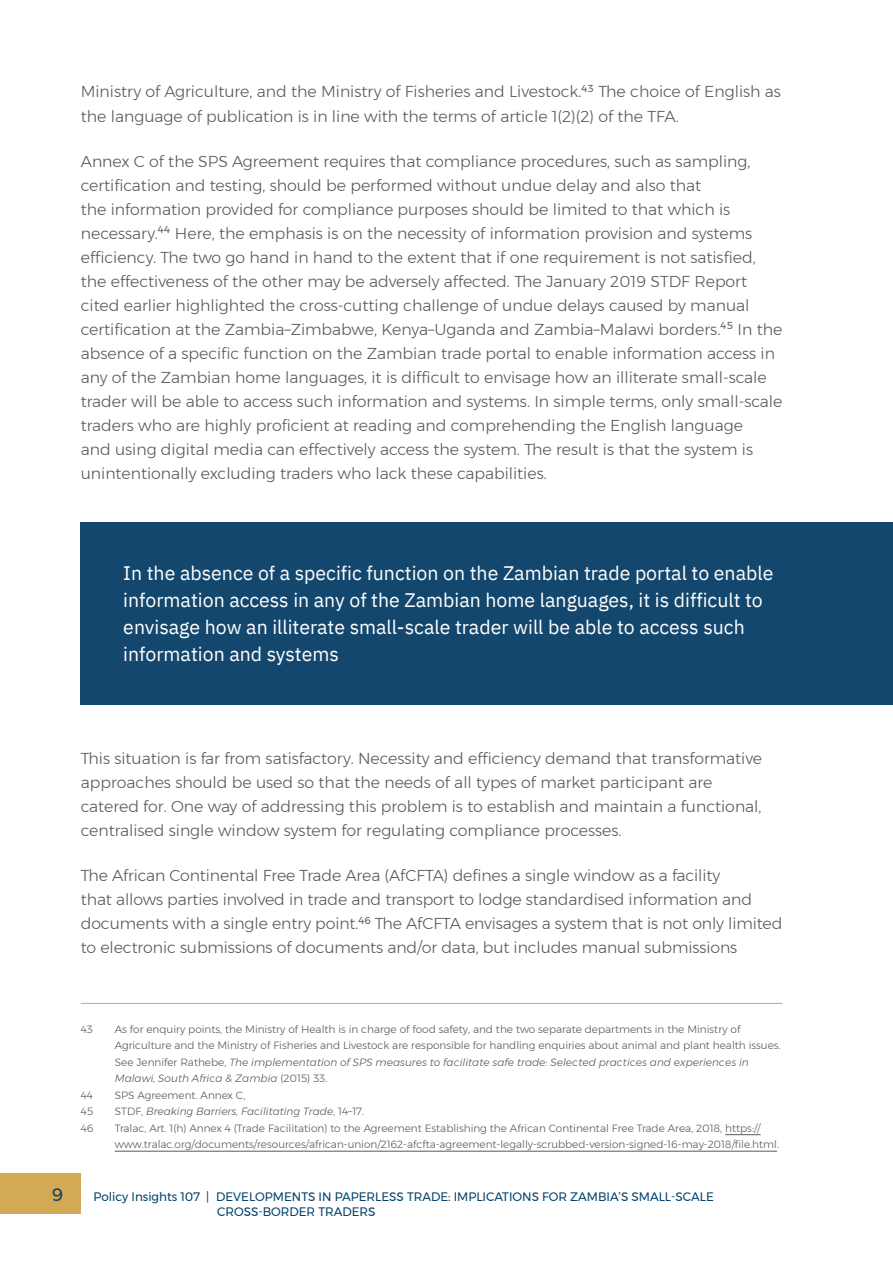
<style>
.page{position:relative;width:893px;height:1263px;background:#fff}
.page>*{position:absolute;margin:0;border:0;box-sizing:border-box;transform-origin:0 0}
.t1{font:19.5px/27px "IBM Plex Sans";color:#fff}
.t2{font:18px "Montserrat";color:#034169}
.t3{font:300 15.75px/24px "Montserrat";color:#58595b}
.t4{font:12.3px/14.7px "Montserrat";color:#034169}
.t5{font:300 10.5px/16.5px "Montserrat";color:#58595b}
.t6{font:italic 300 10.5px "Montserrat";color:#58595b}
.s1{font-style:italic}
.s2{font-style:normal}
</style>
<div class="page">
<div style="left:0;top:1172px;width:81px;height:41px;background:#d2aa56"></div>
<hr style="left:81px;top:1003px;width:701px;height:1px;background:#d2aa56">
<hr style="left:725px;top:1134px;width:36px;height:1px;background:#58595b">
<hr style="left:115px;top:1151px;width:662px;height:1px;background:#58595b">
<div style="left:81px;top:522px;width:812px;height:183px;background:#14476e"></div>
<p class="t3" style="left:81px;top:80px;width:702px">Ministry of Agriculture, and the Ministry of Fisheries and Livestock.<sup>43</sup> The choice of English as the language of publication is in line with the terms of article 1(2)(2) of the TFA.</p>
<p class="t3" style="left:81px;top:149px;width:703px">Annex C of the SPS Agreement requires that compliance procedures, such as sampling, certification and testing, should be performed without undue delay and also that<br>the information provided for compliance purposes should be limited to that which is necessary.<sup>44</sup> Here, the emphasis is on the necessity of information provision and systems efficiency. The two go hand in hand to the extent that if one requirement is not satisfied, the effectiveness of the other may be adversely affected. The January 2019 STDF Report cited earlier highlighted the cross-cutting challenge of undue delays caused by manual certification at the Zambia–Zimbabwe, Kenya–Uganda and Zambia–Malawi borders.<sup>45</sup> In the absence of a specific function on the Zambian trade portal to enable information access in any of the Zambian home languages, it is difficult to envisage how an illiterate small-scale trader will be able to access such information and systems. In simple terms, only small-scale traders who are highly proficient at reading and comprehending the English language<br>and using digital media can effectively access the system. The result is that the system is unintentionally excluding traders who lack these capabilities.</p>
<p class="t1" style="left:123px;top:558px;width:652px">In the absence of a specific function on the Zambian trade portal to enable information access in any of the Zambian home languages, it is difficult to envisage how an illiterate small-scale trader will be able to access such information and systems</p>
<p class="t3" style="left:81px;top:746px;width:683px">This situation is far from satisfactory. Necessity and efficiency demand that transformative approaches should be used so that the needs of all types of market participant are catered for. One way of addressing this problem is to establish and maintain a functional, centralised single window system for regulating compliance processes.</p>
<p class="t3" style="left:81px;top:863px;width:703px">The African Continental Free Trade Area (AfCFTA) defines a single window as a facility<br>that allows parties involved in trade and transport to lodge standardised information and documents with a single entry point.<sup>46</sup> The AfCFTA envisages a system that is not only limited to electronic submissions of documents and/or data, but includes manual submissions</p>
<p class="t5" style="left:81px;top:1020px;width:14px">43</p>
<p class="t5" style="left:115px;top:1020px;width:667px">As for enquiry points, the Ministry of Health is in charge of food safety, and the two separate departments in the Ministry of Agriculture and the Ministry of Fisheries and Livestock are responsible for handling enquiries about animal and plant health issues.<br>See Jennifer Rathebe, <span class="s1">The implementation of SPS measures to facilitate safe trade: Selected practices and experiences in Malawi, South Africa &amp; Zambia</span> (2015) 33.</p>
<p class="t5" style="left:81px;top:1086px;width:14px">44</p>
<p class="t5" style="left:115px;top:1086px;width:132px">SPS Agreement. Annex C,</p>
<p class="t5" style="left:81px;top:1103px;width:14px">45</p>
<p class="t6" style="left:115px;top:1103px;width:251px"><span class="s2">STDF,</span> Breaking Barriers, Facilitating Trade<span class="s2">, 14–17.</span></p>
<p class="t5" style="left:81px;top:1119px;width:14px">46</p>
<p class="t5" style="left:115px;top:1119px;width:666px">Tralac, Art. 1(h) Annex 4 (Trade Facilitation) to the Agreement Establishing the African Continental Free Trade Area, 2018, https:// www.tralac.org/documents/resources/african-union/2162-afcfta-agreement-legally-scrubbed-version-signed-16-may-2018/file.html.</p>
<p class="t2" style="left:52px;top:1181px;width:13px">9</p>
<p class="t4" style="left:217px;top:1189px;width:498px;text-indent:-124px">Policy Insights 107 | DEVELOPMENTS IN PAPERLESS TRADE: IMPLICATIONS FOR ZAMBIA’S SMALL-SCALE<br>CROSS-BORDER TRADERS</p>
</div>
